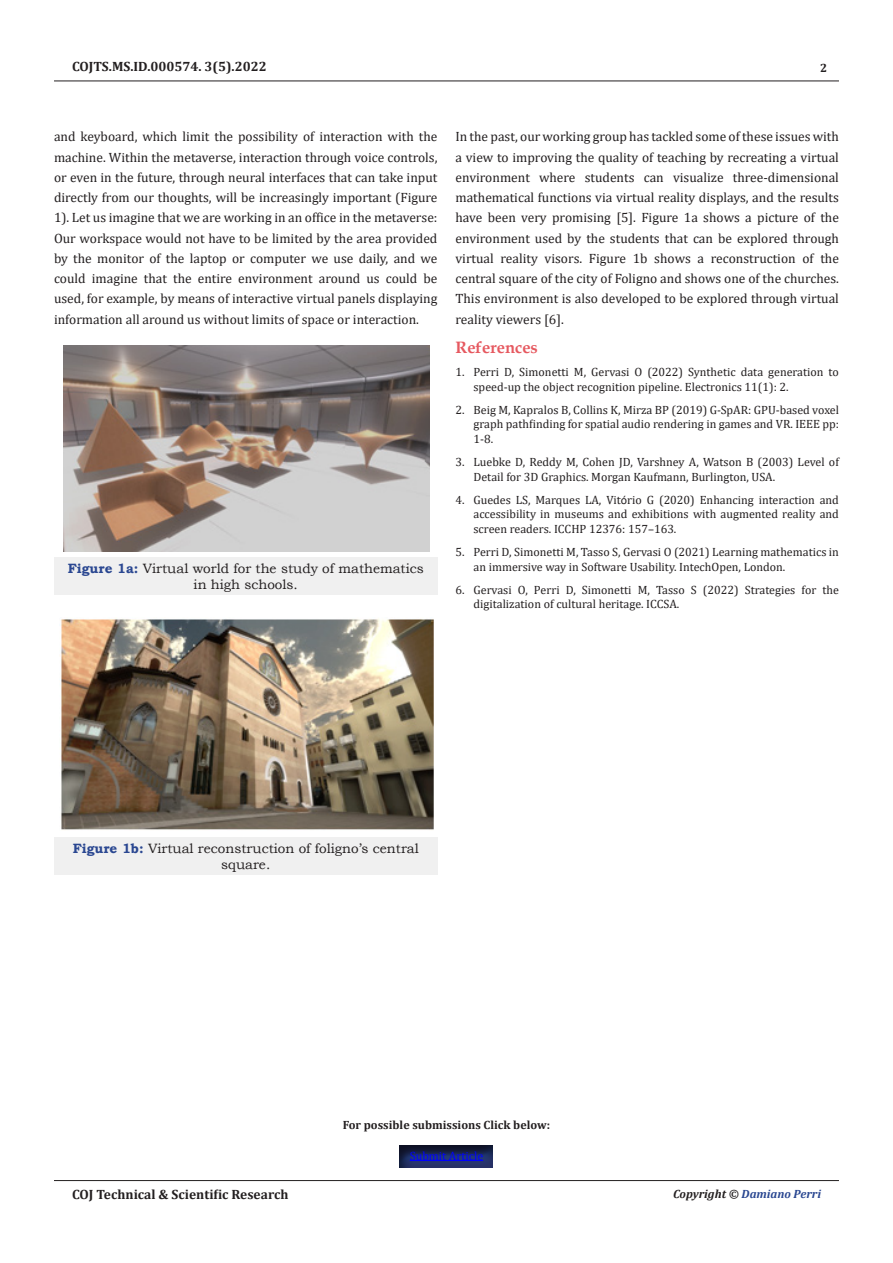
<style>
.page{position:relative;width:893px;height:1263px;background:#fff}
.page>*{position:absolute;margin:0;border:0;box-sizing:border-box;transform-origin:0 0}
.t1{font:700 16.5px "Book Antiqua";color:#e65960}
.t2{font:13.5px/20.2px "Cambria";color:#231f20;text-align:justify}
.t3{font:13.5px/16.2px "Bookman Old Style";color:#231f20;text-align:center}
.t4{font:700 13.5px "Cambria";color:#231f20}
.t5{font:12px/14.4px "Cambria";color:#231f20}
.t6{font:700 12px "Cambria";color:#231f20}
.t7{font:italic 700 12px "Cambria";color:#2a4791}
.t8{font:12px "Cambria";color:#00f}
.s1{font-weight:700;color:#2a4791}
.s2{font-family:"Calibri"}
.s3{color:#231f20}
</style>
<div class="page">
<hr style="left:54px;top:81px;width:785px;height:1px;background:#231f20">
<hr style="left:54px;top:1180px;width:785px;height:1px;background:#231f20">
<div style="left:54px;top:557px;width:383px;height:38px;background:#f0f0f0"></div>
<img style="left:63px;top:346px;width:367px;height:205px">
<div style="left:54px;top:837px;width:383px;height:38px;background:#f0f0f0"></div>
<img style="left:60px;top:619px;width:373px;height:211px">
<div style="left:399px;top:1142px;width:96px;height:26px;background:#231f20;opacity:.75"></div>
<hr style="left:410px;top:1160px;width:73px;height:1px;background:#00f">
<p class="t4" style="left:72px;top:56px;width:196px">COJTS.MS.ID.000574. 3(5).2022</p>
<p class="t6" style="left:820px;top:60px;width:9px">2</p>
<p class="t2" style="left:54px;top:126px;width:385px">and keyboard, which limit the possibility of interaction with the machine. Within the metaverse, interaction through voice controls, or even in the future, through neural interfaces that can take input directly from our thoughts, will be increasingly important (Figure 1). Let us imagine that we are working in an office in the metaverse:<br>Our workspace would not have to be limited by the area provided by the monitor of the laptop or computer we use daily, and we could imagine that the entire environment around us could be used, for example, by means of interactive virtual panels displaying information all around us without limits of space or interaction.</p>
<p class="t3" style="left:68px;top:560px;width:358px"><span class="s1">Figure 1a:</span> Virtual world for the study of mathematics in high schools.</p>
<p class="t2" style="left:455px;top:126px;width:385px">In the past, our working group has tackled some of these issues with a view to improving the quality of teaching by recreating a virtual environment where students can visualize three-dimensional mathematical functions via virtual reality displays, and the results have been very promising [5]. Figure 1a shows a picture of the environment used by the students that can be explored through virtual reality visors. Figure 1b shows a reconstruction of the central square of the city of Foligno and shows one of the churches.<br>This environment is also developed to be explored through virtual reality viewers [6].</p>
<p class="t1" style="left:455px;top:336px;width:84px">References</p>
<p class="t5" style="left:473px;top:365px;width:367px;text-indent:-18px">1. Perri D, Simonetti M, Gervasi O (2022) Synthetic data generation to speed-up the object recognition pipeline. Electronics 11(1): 2.</p>
<p class="t5" style="left:473px;top:403px;width:367px;text-align:justify;text-indent:-18px">2. Beig M, Kapralos B, Collins K, Mirza BP (2019) G-SpAR: GPU-based voxel graph pathfinding for spatial audio rendering in games and VR. IEEE pp:<br>1-8.</p>
<p class="t5" style="left:473px;top:455px;width:367px;text-indent:-18px">3. Luebke D, Reddy M, Cohen JD, Varshney A, Watson B (2003) Level of<br>Detail for 3D Graphics. Morgan Kaufmann, Burlington, USA.</p>
<p class="t5" style="left:473px;top:493px;width:367px;text-align:justify;text-indent:-18px">4. Guedes LS, Marques LA, Vit<span class="s2">ó</span>rio G (2020) Enhancing interaction and accessibility in museums and exhibitions with augmented reality and screen readers. ICCHP 12376: 157–163.</p>
<p class="t5" style="left:473px;top:545px;width:367px;text-indent:-18px">5. Perri D, Simonetti M, Tasso S, Gervasi O (2021) Learning mathematics in an immersive way in Software Usability. IntechOpen, London.</p>
<p class="t5" style="left:473px;top:583px;width:367px;text-indent:-18px">6. Gervasi O, Perri D, Simonetti M, Tasso S (2022) Strategies for the digitalization of cultural heritage. ICCSA.</p>
<p class="t3" style="left:73px;top:840px;width:348px"><span class="s1">Figure 1b:</span> Virtual reconstruction of foligno’s central square.</p>
<p class="t6" style="left:343px;top:1116px;width:209px">For possible submissions Click below:</p>
<p class="t8" style="left:410px;top:1148px;width:75px">Submit Article</p>
<p class="t4" style="left:72px;top:1185px;width:218px">COJ Technical &amp; Scientific Research</p>
<p class="t7" style="left:673px;top:1185px;width:149px"><span class="s3">Copyright ©</span> Damiano Perri</p>
</div>
